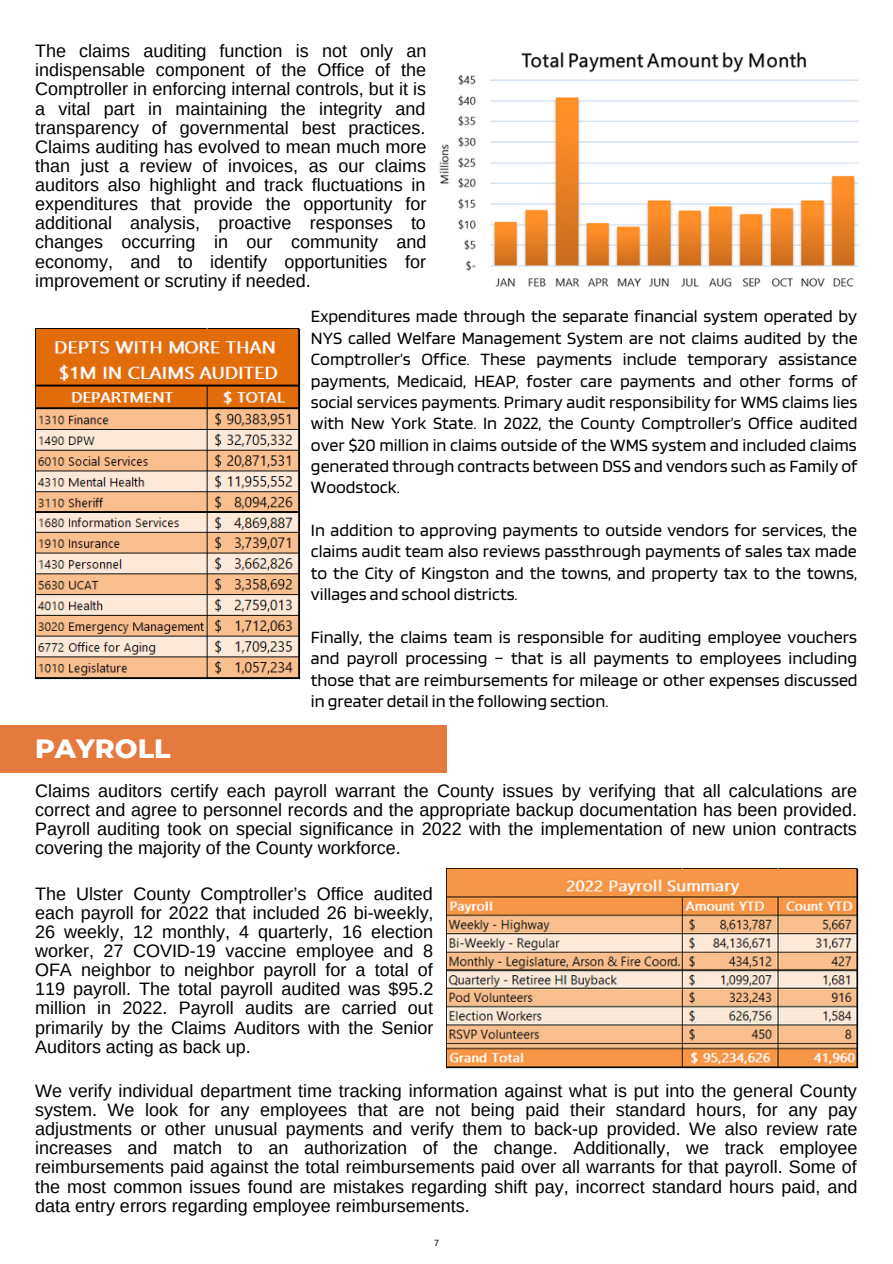
<style>
.page{position:relative;width:893px;height:1264px;background:#fff}
.page>*{position:absolute;margin:0;border:0;box-sizing:border-box;transform-origin:0 0}
.t1{font:800 27px "Montserrat";color:#fff}
.t2{font:18px/19px "Arimo";color:#000;text-align:justify}
.t3{font:18px/21.3px "Blinker";color:#000;text-align:justify}
.t4{font:9px "Arimo";color:#000}
</style>
<div class="page">
<div style="left:0;top:725px;width:446px;height:47px;background:#e57a3e"></div>
<img style="left:35px;top:329px;width:265px;height:350px">
<img style="left:446px;top:868px;width:412px;height:200px">
<img style="left:439px;top:52px;width:420px;height:235px">
<p class="t2" style="left:35px;top:41px;width:393px">The claims auditing function is not only an indispensable component of the Office of the Comptroller in enforcing internal controls, but it is a vital part in maintaining the integrity and transparency of governmental best practices.<br>Claims auditing has evolved to mean much more than just a review of invoices, as our claims auditors also highlight and track fluctuations in expenditures that provide the opportunity for additional analysis, proactive responses to changes occurring in our community and economy, and to identify opportunities for improvement or scrutiny if needed.</p>
<h1 class="t1" style="left:35px;top:731px;width:137px">PAYROLL</h1>
<p class="t3" style="left:311px;top:305px;width:548px">Expenditures made through the separate financial system operated by NYS called Welfare Management System are not claims audited by the Comptroller’s Office. These payments include temporary assistance payments, Medicaid, HEAP, foster care payments and other forms of social services payments. Primary audit responsibility for WMS claims lies with New York State. In 2022, the County Comptroller’s Office audited over $20 million in claims outside of the WMS system and included claims generated through contracts between DSS and vendors such as Family of Woodstock.</p>
<p class="t3" style="left:311px;top:519px;width:547px">In addition to approving payments to outside vendors for services, the claims audit team also reviews passthrough payments of sales tax made to the City of Kingston and the towns, and property tax to the towns, villages and school districts.</p>
<p class="t3" style="left:311px;top:625px;width:548px">Finally, the claims team is responsible for auditing employee vouchers and payroll processing – that is all payments to employees including those that are reimbursements for mileage or other expenses discussed in greater detail in the following section.</p>
<p class="t2" style="left:35px;top:781px;width:823px">Claims auditors certify each payroll warrant the County issues by verifying that all calculations are correct and agree to personnel records and the appropriate backup documentation has been provided.<br>Payroll auditing took on special significance in 2022 with the implementation of new union contracts covering the majority of the County workforce.</p>
<p class="t2" style="left:35px;top:884px;width:400px">The Ulster County Comptroller’s Office audited each payroll for 2022 that included 26 bi-weekly, 26 weekly, 12 monthly, 4 quarterly, 16 election worker, 27 COVID-19 vaccine employee and 8<br>OFA neighbor to neighbor payroll for a total of 119 payroll. The total payroll audited was $95.2 million in 2022. Payroll audits are carried out primarily by the Claims Auditors with the Senior Auditors acting as back up.</p>
<p class="t2" style="left:35px;top:1081px;width:824px">We verify individual department time tracking information against what is put into the general County system. We look for any employees that are not being paid their standard hours, for any pay adjustments or other unusual payments and verify them to back-up provided. We also review rate increases and match to an authorization of the change. Additionally, we track employee reimbursements paid against the total reimbursements paid over all warrants for that payroll. Some of the most common issues found are mistakes regarding shift pay, incorrect standard hours paid, and data entry errors regarding employee reimbursements.</p>
<p class="t4" style="left:434px;top:1237px;width:6px">7</p>
</div>
